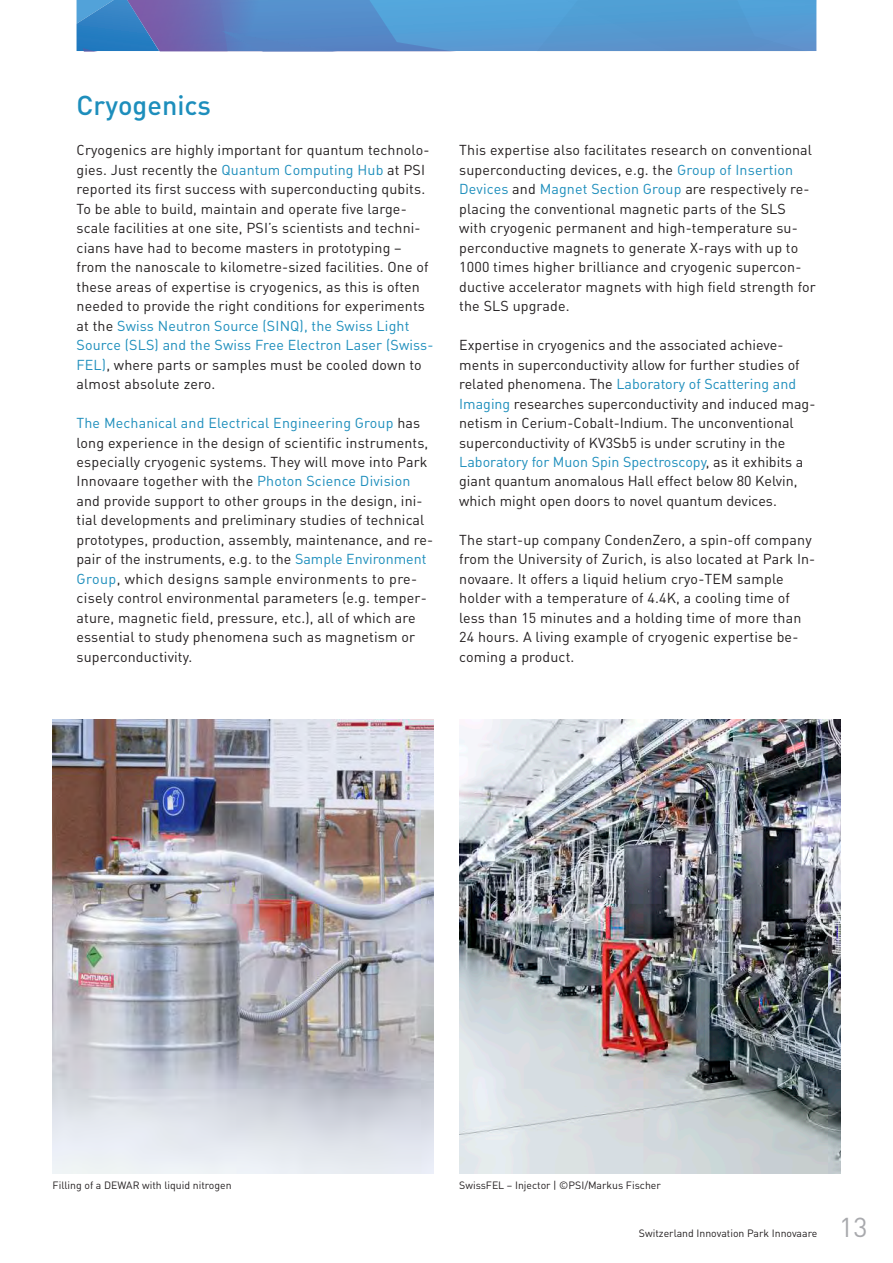
<style>
.page{position:relative;width:893px;height:1263px;background:#fff}
.page>*{position:absolute;margin:0;border:0;box-sizing:border-box;transform-origin:0 0}
.t1{font:500 27px "DIN Pro";color:#1d8ebc}
.t2{font:27px "DIN Pro";color:#a8a9ad}
.t3{font:14.25px/19.5px "DIN Pro";letter-spacing:.01em;color:#231f20}
.t4{font:10.5px "DIN Pro";color:#231f20}
.s1{color:#1d8ebc}
</style>
<div class="page">
<img style="left:53px;top:719px;width:381px;height:454px">
<img style="left:459px;top:719px;width:381px;height:454px">
<svg style="left:77px;top:0;width:739px;height:51px;background:#548fcb"></svg>
<h1 class="t1" style="left:77px;top:84px;width:136px">Cryogenics</h1>
<p class="t3" style="left:77px;top:140px;width:358px">Cryogenics are highly important for quantum technolo&shy;gies. Just recently the <span class="s1">Quantum Computing Hub</span> at PSI reported its first success with superconducting qubits.<br>To be able to build, maintain and operate five large&shy;scale facilities at one site, PSI’s scientists and techni&shy;cians have had to become masters in prototyping – from the nanoscale to kilometre-sized facilities. One of these areas of expertise is cryogenics, as this is often needed to provide the right conditions for experiments at the <span class="s1">Swiss Neutron Source (SINQ), the Swiss Light Source (SLS) and the Swiss Free Electron Laser (Swiss-FEL)</span>, where parts or samples must be cooled down to almost absolute zero.</p>
<p class="t3" style="left:77px;top:412px;width:358px"><span class="s1">The Mechanical and Electrical Engineering Group</span> has long experience in the design of scientific instruments, especially cryogenic systems. They will move into Park Innovaare together with the <span class="s1">Photon Science Division </span>and provide support to other groups in the design, ini&shy;tial developments and preliminary studies of technical prototypes, production, assembly, maintenance, and re&shy;pair of the instruments, e.g. to the <span class="s1">Sample Environment Group</span>, which designs sample environments to pre&shy;cisely control environmental parameters (e.g. temper&shy;ature, magnetic field, pressure, etc.), all of which are essential to study phenomena such as magnetism or superconductivity.</p>
<p class="t3" style="left:459px;top:140px;width:358px">This expertise also facilitates research on conventional superconducting devices, e.g. the <span class="s1">Group of Insertion Devices</span> and <span class="s1">Magnet Section Group</span> are respectively re&shy;placing the conventional magnetic parts of the SLS with cryogenic permanent and high-temperature su&shy;perconductive magnets to generate X-rays with up to 1000 times higher brilliance and cryogenic supercon&shy;ductive accelerator magnets with high field strength for the SLS upgrade.</p>
<p class="t3" style="left:459px;top:334px;width:358px">Expertise in cryogenics and the associated achieve&shy;ments in superconductivity allow for further studies of related phenomena. The <span class="s1">Laboratory of Scattering and Imaging</span> researches superconductivity and induced mag&shy;netism in Cerium-Cobalt-Indium. The unconventional superconductivity of KV3Sb5 is under scrutiny in the <span class="s1">Laboratory for Muon Spin Spectroscopy</span>, as it exhibits a giant quantum anomalous Hall effect below 80 Kelvin, which might open doors to novel quantum devices.</p>
<p class="t3" style="left:459px;top:529px;width:358px">The start-up company CondenZero, a spin-off company from the University of Zurich, is also located at Park In&shy;novaare. It offers a liquid helium cryo-TEM sample holder with a temperature of 4.4K, a cooling time of less than 15 minutes and a holding time of more than 24 hours. A living example of cryogenic expertise be&shy;coming a product.</p>
<p class="t4" style="left:53px;top:1178px;width:181px">Filling of a DEWAR with liquid nitrogen</p>
<p class="t4" style="left:459px;top:1178px;width:203px">SwissFEL – Injector | ©PSI/Markus Fischer</p>
<p class="t4" style="left:639px;top:1226px;width:180px">Switzerland Innovation Park Innovaare</p>
<h1 class="t2" style="left:839px;top:1209px;width:30px">13</h1>
</div>
